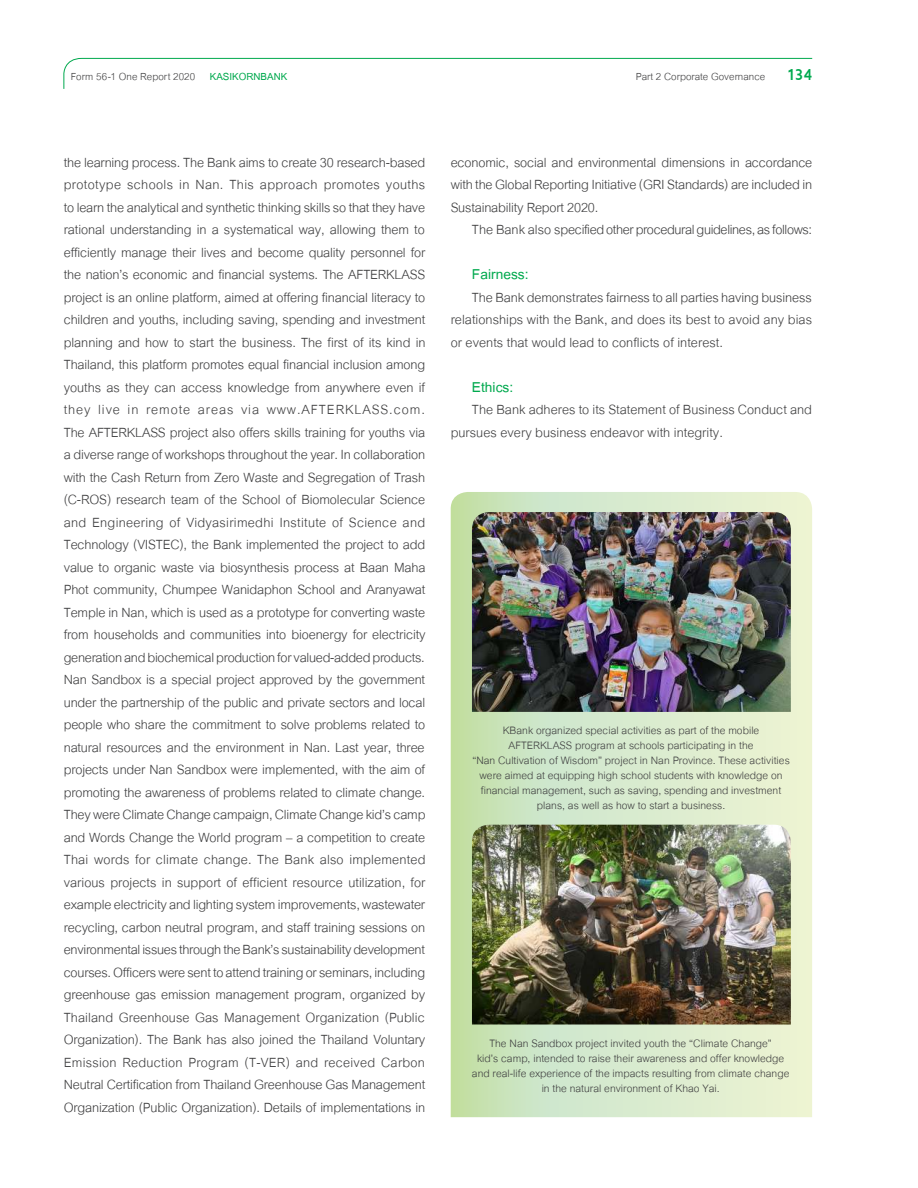
<style>
.page{position:relative;width:918px;height:1188px;background:#fff}
.page>*{position:absolute;margin:0;border:0;box-sizing:border-box;transform-origin:0 0}
.t1{font:700 21px "Cordia New";color:#00a94e}
.t2{font:19.5px/22.5px "Cordia New";color:#3e3e3f;text-align:justify}
.t3{font:19.5px "Cordia New";letter-spacing:-.02em;color:#3e3e3f}
.t4{font:15.75px/15px "Cordia New";color:#3e3e3f;text-align:center}
.t5{font:15px "Cordia New";color:#3e3e3f}
.s1{font-weight:700;color:#00a94e}
.s2{font-family:"K Bsirichana";font-size:27px;color:#00a94e}
</style>
<div class="page">
<svg style="left:63px;top:58px;width:750px;height:31px"></svg>
<svg style="left:451px;top:492px;width:361px;height:625px;background:#d8eac7"></svg>
<img style="left:472px;top:825px;width:319px;height:200px">
<img style="left:472px;top:512px;width:319px;height:200px">
<p class="t5" style="left:71px;top:66px;width:218px">Form 56-1 One Report 2020 <span class="s1">KASIKORNBANK</span></p>
<p class="t5" style="left:636px;top:66px;width:178px">Part 2 Corporate Governance <span class="s2">134</span></p>
<p class="t2" style="left:64px;top:150px;width:363px">the learning process. The Bank aims to create 30 research-based prototype schools in Nan. This approach promotes youths to learn the analytical and synthetic thinking skills so that they have rational understanding in a systematical way, allowing them to efficiently manage their lives and become quality personnel for the nation’s economic and financial systems. The AFTERKLASS project is an online platform, aimed at offering financial literacy to children and youths, including saving, spending and investment planning and how to start the business. The first of its kind in Thailand, this platform promotes equal financial inclusion among youths as they can access knowledge from anywhere even if they live in remote areas via www.AFTERKLASS.com.<br>The AFTERKLASS project also offers skills training for youths via a diverse range of workshops throughout the year. In collaboration with the Cash Return from Zero Waste and Segregation of Trash (C-ROS) research team of the School of Biomolecular Science and Engineering of Vidyasirimedhi Institute of Science and Technology (VISTEC), the Bank implemented the project to add value to organic waste via biosynthesis process at Baan Maha Phot community, Chumpee Wanidaphon School and Aranyawat Temple in Nan, which is used as a prototype for converting waste from households and communities into bioenergy for electricity generation and biochemical production for valued-added products.<br>Nan Sandbox is a special project approved by the government under the partnership of the public and private sectors and local people who share the commitment to solve problems related to natural resources and the environment in Nan. Last year, three projects under Nan Sandbox were implemented, with the aim of promoting the awareness of problems related to climate change.<br>They were Climate Change campaign, Climate Change kid’s camp and Words Change the World program – a competition to create Thai words for climate change. The Bank also implemented various projects in support of efficient resource utilization, for example electricity and lighting system improvements, wastewater recycling, carbon neutral program, and staff training sessions on environmental issues through the Bank’s sustainability development courses. Officers were sent to attend training or seminars, including greenhouse gas emission management program, organized by Thailand Greenhouse Gas Management Organization (Public Organization). The Bank has also joined the Thailand Voluntary Emission Reduction Program (T-VER) and received Carbon Neutral Certification from Thailand Greenhouse Gas Management Organization (Public Organization). Details of implementations in</p>
<p class="t2" style="left:451px;top:150px;width:363px">economic, social and environmental dimensions in accordance with the Global Reporting Initiative (GRI Standards) are included in Sustainability Report 2020.</p>
<p class="t3" style="left:472px;top:217px;width:342px">The Bank also specified other procedural guidelines, as follows:</p>
<p class="t1" style="left:472px;top:262px;width:58px">Fairness:</p>
<p class="t2" style="left:451px;top:285px;width:363px;text-indent:21px">The Bank demonstrates fairness to all parties having business relationships with the Bank, and does its best to avoid any bias or events that would lead to conflicts of interest.</p>
<p class="t1" style="left:472px;top:374px;width:43px">Ethics:</p>
<p class="t2" style="left:451px;top:398px;width:363px;text-indent:21px">The Bank adheres to its Statement of Business Conduct and pursues every business endeavor with integrity.</p>
<p class="t4" style="left:472px;top:723px;width:319px">KBank organized special activities as part of the mobile AFTERKLASS program at schools participating in the<br>“Nan Cultivation of Wisdom” project in Nan Province. These activities were aimed at equipping high school students with knowledge on financial management, such as saving, spending and investment plans, as well as how to start a business.</p>
<p class="t4" style="left:472px;top:1035px;width:319px">The Nan Sandbox project invited youth the “Climate Change”<br>kid’s camp, intended to raise their awareness and offer knowledge and real-life experience of the impacts resulting from climate change in the natural environment of Khao Yai.</p>
</div>
